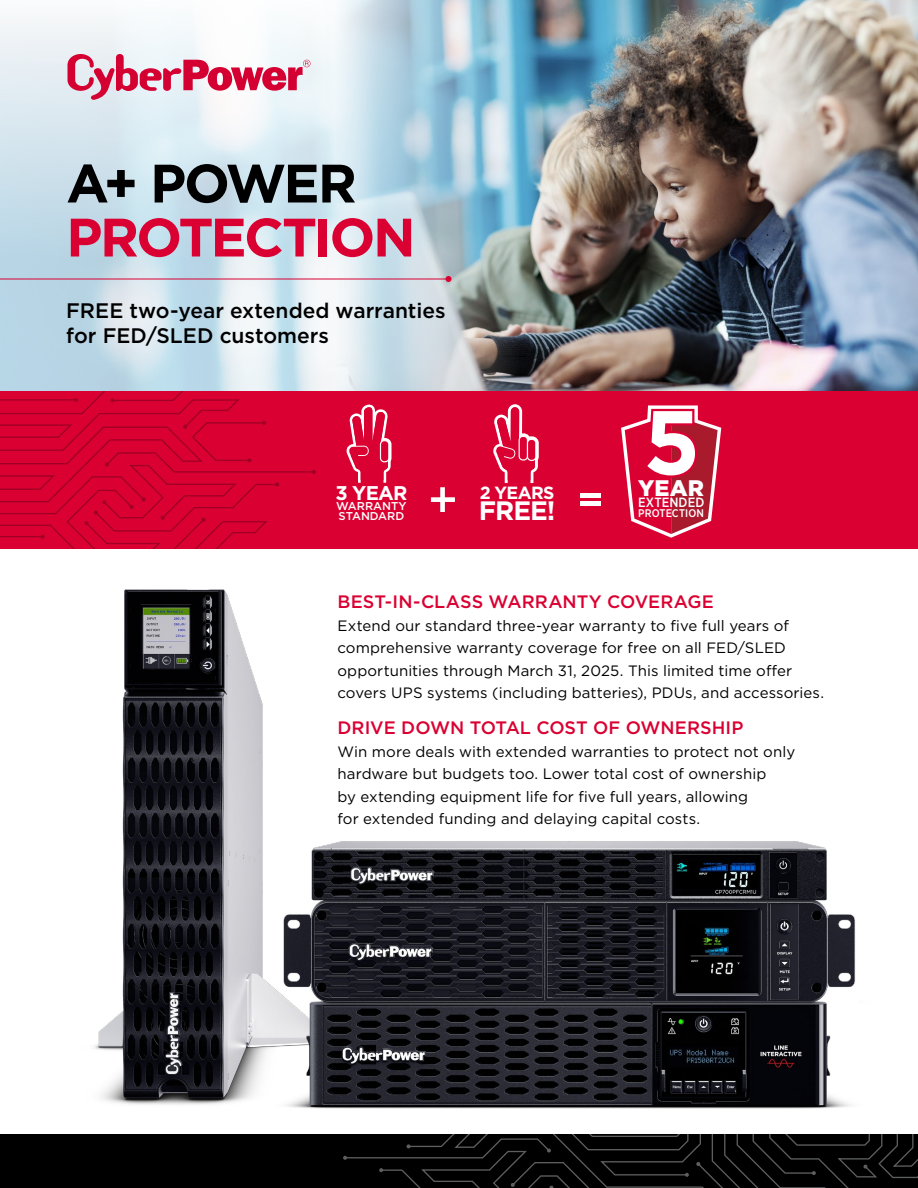
<style>
.page{position:relative;width:918px;height:1188px;background:#fff}
.page>*{position:absolute;margin:0;border:0;box-sizing:border-box;transform-origin:0 0}
.t1{font:700 54px "Gotham";letter-spacing:-.05em;color:#da0032}
.t2{font:700 54px "Gotham";letter-spacing:-.045em;color:#000}
.t3{font:700 26.55px "Gotham";color:#fff}
.t4{font:900 22.5px "Gotham";color:#fff}
.t5{font:500 21px/25.2px "Gotham";color:#000}
.t6{font:700 19.8px "Gotham";color:#fff}
.t7{font:500 18px "Gotham";color:#da0032}
.t8{font:700 17.7px "Gotham";letter-spacing:-.04em;color:#fff}
.t9{font:15px/22.5px "Gotham";letter-spacing:.005em;color:#000}
.t10{font:500 13.35px "Gotham Narrow";letter-spacing:.005em;color:#fff}
.t11{font:500 11.4px/10.1px "Gotham";color:#fff}
.t12{font:500 11.1px "Gotham Narrow";letter-spacing:.01em;color:#fff}
</style>
<div class="page">
<img style="left:94px;top:589px;width:169px;height:516px">
<img style="left:0;top:18px;width:326px;height:374px">
<img style="left:326px;top:0;width:592px;height:392px">
<div style="left:0;top:392px;width:918px;height:157px;background:#da0032"></div>
<svg style="left:0;top:392px;width:316px;height:157px"></svg>
<svg style="left:68px;top:54px;width:243px;height:46px"></svg>
<hr style="left:0;top:279px;width:448px;height:1px;background:#da0032">
<svg style="left:446px;top:276px;width:6px;height:6px"></svg>
<div style="left:0;top:1134px;width:918px;height:54px;background:#000"></div>
<svg style="left:343px;top:1134px;width:575px;height:54px"></svg>
<img style="left:246px;top:803px;width:609px;height:306px">
<svg style="left:431px;top:487px;width:24px;height:25px"></svg>
<hr style="left:580px;top:502px;width:21px;height:4px;background:#fff">
<div style="left:580px;top:493px;width:21px;height:5px;background:#fff"></div>
<svg style="left:346px;top:405px;width:46px;height:78px"></svg>
<svg style="left:493px;top:404px;width:46px;height:79px"></svg>
<svg style="left:621px;top:405px;width:101px;height:133px"></svg>
<h1 class="t2" style="left:66px;top:148px;width:292px">A+ POWER</h1>
<h1 class="t1" style="left:66px;top:202px;width:351px">PROTECTION</h1>
<h3 class="t5" style="left:66px;top:298px;width:381px">FREE two-year extended warranties for FED/SLED customers</h3>
<h3 class="t6" style="left:336px;top:480px;width:73px">3 YEAR</h3>
<p class="t11" style="left:336px;top:501px;width:72px">WARRANTY<br>STANDARD</p>
<p class="t8" style="left:480px;top:481px;width:76px">2 YEARS</p>
<h2 class="t3" style="left:479px;top:493px;width:78px">FREE!</h2>
<h3 class="t4" style="left:638px;top:472px;width:67px">YEAR</h3>
<p class="t10" style="left:638px;top:494px;width:68px">EXTENDED</p>
<p class="t12" style="left:638px;top:506px;width:68px">PROTECTION</p>
<p class="t7" style="left:338px;top:590px;width:378px">BEST-IN-CLASS WARRANTY COVERAGE</p>
<p class="t9" style="left:338px;top:614px;width:488px">Extend our standard three-year warranty to five full years of comprehensive warranty coverage for free on all FED/SLED opportunities through March 31, 2025. This limited time offer covers UPS systems (including batteries), PDUs, and accessories.</p>
<p class="t7" style="left:338px;top:716px;width:407px">DRIVE DOWN TOTAL COST OF OWNERSHIP</p>
<p class="t9" style="left:338px;top:740px;width:459px">Win more deals with extended warranties to protect not only hardware but budgets too. Lower total cost of ownership<br>by extending equipment life for five full years, allowing<br>for extended funding and delaying capital costs.</p>
</div>
